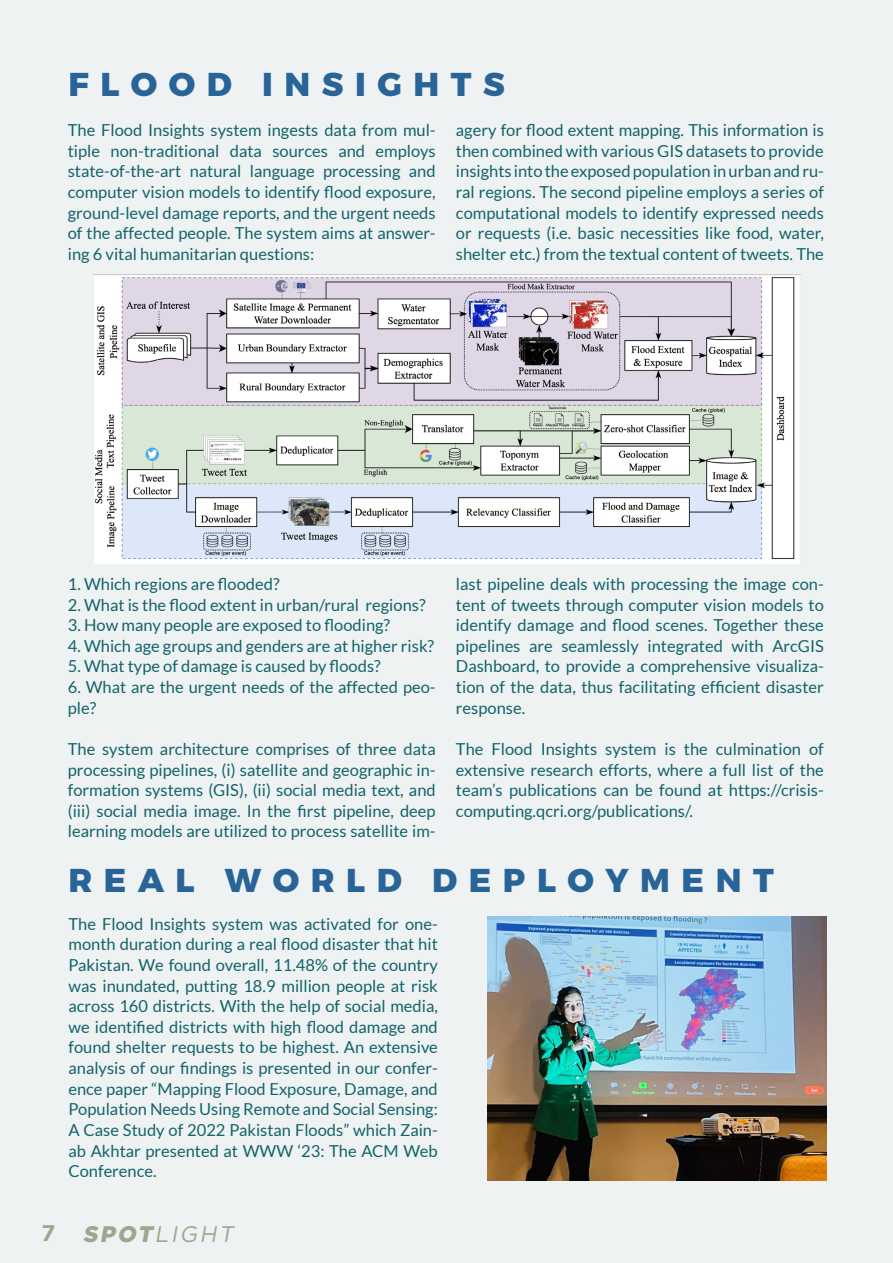
<style>
.page{position:relative;width:893px;height:1263px;background:#eff2f3}
.page>*{position:absolute;margin:0;border:0;box-sizing:border-box;transform-origin:0 0}
.t1{font:800 33px "Montserrat";letter-spacing:.35em;color:#286497}
.t2{font:italic 22.5px "Gotham";color:#9aa88d}
.t3{font:700 22.5px "Gotham";color:#9aa88d}
.t4{font:16.5px/20.7px "Lato";color:#12636a;text-align:justify}
.s1{font-weight:900}
</style>
<div class="page">
<img style="left:94px;top:276px;width:706px;height:287px">
<img style="left:488px;top:916px;width:338px;height:265px">
<p class="t1" style="left:68px;top:64px;width:438px">FLOOD INSIGHTS</p>
<p class="t4" style="left:68px;top:120px;width:369px">The Flood Insights system ingests data from mul&shy;tiple non-traditional data sources and employs state-of-the-art natural language processing and computer vision models to identify flood exposure, ground-level damage reports, and the urgent needs of the affected people. The system aims at answer&shy;ing 6 vital humanitarian questions:</p>
<p class="t4" style="left:456px;top:120px;width:369px">agery for flood extent mapping. This information is then combined with various GIS datasets to provide insights into the exposed population in urban and ru&shy;ral regions. The second pipeline employs a series of computational models to identify expressed needs or requests (i.e. basic necessities like food, water, shelter etc.) from the textual content of tweets. The</p>
<p class="t4" style="left:68px;top:573px;width:213px">1. Which regions are flooded?</p>
<p class="t4" style="left:68px;top:594px;width:359px">2. What is the flood extent in urban/rural regions?</p>
<p class="t4" style="left:68px;top:615px;width:324px">3. How many people are exposed to flooding?</p>
<p class="t4" style="left:68px;top:635px;width:368px">4. Which age groups and genders are at higher risk?</p>
<p class="t4" style="left:68px;top:656px;width:314px">5. What type of damage is caused by floods?</p>
<p class="t4" style="left:68px;top:677px;width:369px">6. What are the urgent needs of the affected peo&shy;ple?</p>
<p class="t4" style="left:68px;top:738px;width:369px">The system architecture comprises of three data processing pipelines, (i) satellite and geographic in&shy;formation systems (GIS), (ii) social media text, and (iii) social media image. In the first pipeline, deep learning models are utilized to process satellite im-</p>
<p class="t4" style="left:456px;top:573px;width:369px">last pipeline deals with processing the image con&shy;tent of tweets through computer vision models to identify damage and flood scenes. Together these pipelines are seamlessly integrated with ArcGIS Dashboard, to provide a comprehensive visualiza&shy;tion of the data, thus facilitating efficient disaster response.</p>
<p class="t4" style="left:456px;top:738px;width:369px">The Flood Insights system is the culmination of extensive research efforts, where a full list of the team’s publications can be found at https://crisis&shy;computing.qcri.org/publications/.</p>
<p class="t1" style="left:68px;top:859px;width:707px">REAL WORLD DEPLOYMENT</p>
<p class="t4" style="left:68px;top:913px;width:371px">The Flood Insights system was activated for one&shy;month duration during a real flood disaster that hit Pakistan. We found overall, 11.48% of the country was inundated, putting 18.9 million people at risk across 160 districts. With the help of social media, we identified districts with high flood damage and found shelter requests to be highest. An extensive analysis of our findings is presented in our confer&shy;ence paper “Mapping Flood Exposure, Damage, and Population Needs Using Remote and Social Sensing:<br>A Case Study of 2022 Pakistan Floods” which Zain&shy;ab Akhtar presented at WWW ‘23: The ACM Web Conference.</p>
<p class="t3" style="left:41px;top:1220px;width:15px">7</p>
<p class="t2" style="left:83px;top:1220px;width:157px"><span class="s1">SPOT</span>LIGHT</p>
</div>
